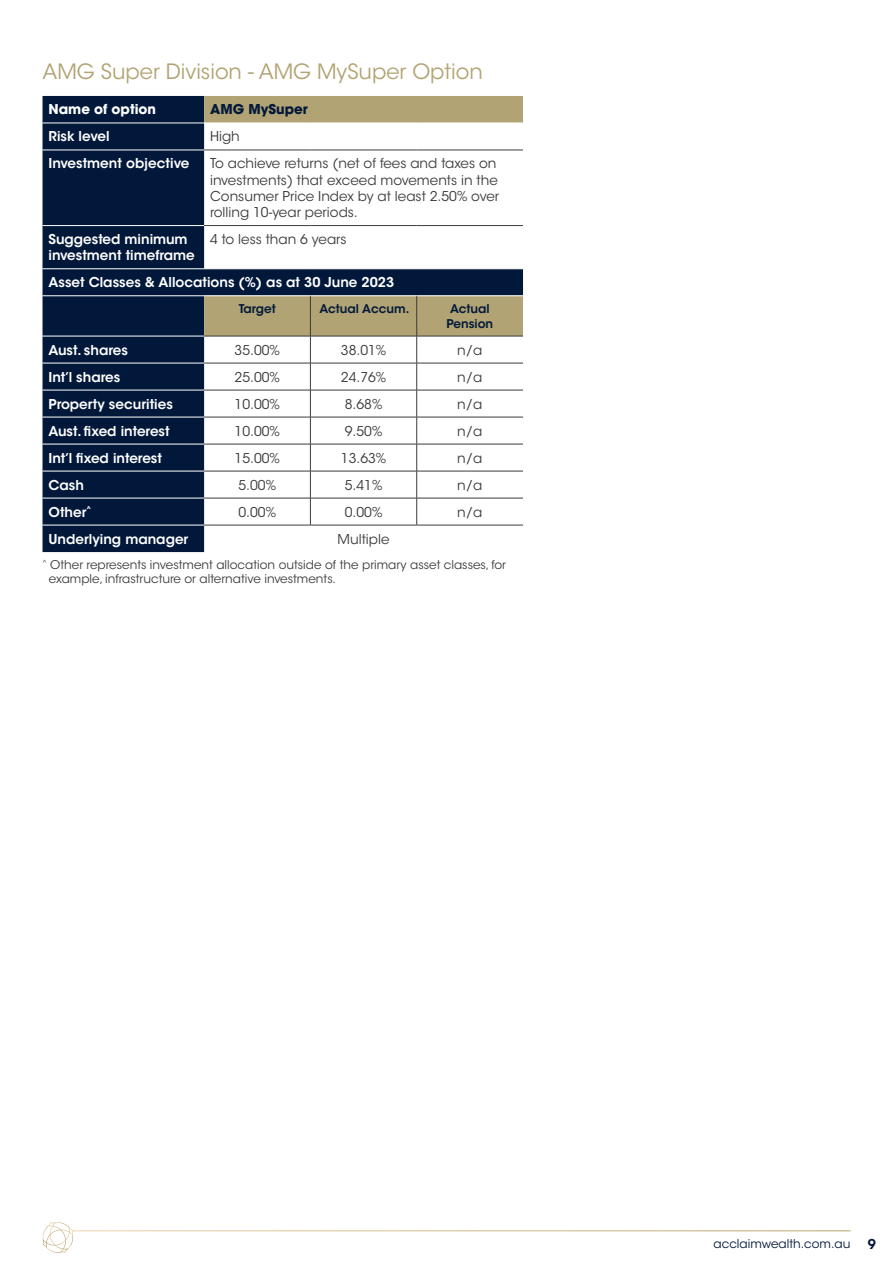
<style>
.page{position:relative;width:893px;height:1263px;background:#fff}
.page>*{position:absolute;margin:0;border:0;box-sizing:border-box;transform-origin:0 0}
.Heading_2{font:21px "ITC Avant Garde Std";color:#b1a373}
.Heading_3{font:13.5px/16.2px "ITC Avant Garde Std";color:#3b3c3b}
.Heading_3-2{font:600 13.5px/16.2px "ITC Avant Garde Std";color:#fff}
.Heading_3-3{font:700 13.5px "ITC Avant Garde Std";color:#fff}
.Heading_3-4{font:700 13.5px "ITC Avant Garde Std";color:#02183a}
.t1{font:600 13.5px "ITC Avant Garde Std";color:#02183a}
.Footnote{font:12px/14.4px "ITC Avant Garde Std";color:#3b3c3b}
.Heading_3-5{font:600 12px/14.4px "ITC Avant Garde Std";color:#02183a}
.t2{font:12px "ITC Avant Garde Std";color:#02183a}
</style>
<div class="page">
<svg style="left:42px;top:1222px;width:32px;height:31px"></svg>
<svg style="left:43px;top:96px;width:480px;height:456px;fill:#02183a"></svg>
<svg style="left:204px;top:96px;width:319px;height:240px"></svg>
<hr style="left:43px;top:123px;width:161px;height:1px;background:#fff">
<hr style="left:43px;top:150px;width:161px;height:1px;background:#fff">
<hr style="left:43px;top:225px;width:161px;height:1px;background:#fff">
<hr style="left:43px;top:268px;width:161px;height:1px;background:#fff">
<hr style="left:204px;top:268px;width:106px;height:1px;background:#fff">
<hr style="left:310px;top:268px;width:107px;height:1px;background:#fff">
<hr style="left:417px;top:268px;width:106px;height:1px;background:#fff">
<hr style="left:204px;top:295px;width:106px;height:1px;background:#fff">
<hr style="left:310px;top:295px;width:107px;height:1px;background:#fff">
<hr style="left:417px;top:295px;width:106px;height:1px;background:#fff">
<hr style="left:43px;top:295px;width:161px;height:1px;background:#fff">
<hr style="left:43px;top:336px;width:161px;height:1px;background:#fff">
<hr style="left:43px;top:363px;width:161px;height:1px;background:#fff">
<hr style="left:43px;top:390px;width:161px;height:1px;background:#fff">
<hr style="left:43px;top:417px;width:161px;height:1px;background:#fff">
<hr style="left:43px;top:444px;width:161px;height:1px;background:#fff">
<hr style="left:43px;top:471px;width:161px;height:1px;background:#fff">
<hr style="left:43px;top:498px;width:161px;height:1px;background:#fff">
<hr style="left:43px;top:525px;width:161px;height:1px;background:#fff">
<hr style="left:204px;top:150px;width:106px;height:1px;background:#3b3c3b">
<hr style="left:310px;top:150px;width:107px;height:1px;background:#3b3c3b">
<hr style="left:417px;top:150px;width:106px;height:1px;background:#3b3c3b">
<hr style="left:204px;top:225px;width:106px;height:1px;background:#3b3c3b">
<hr style="left:310px;top:225px;width:107px;height:1px;background:#3b3c3b">
<hr style="left:417px;top:225px;width:106px;height:1px;background:#3b3c3b">
<hr style="left:310px;top:296px;width:1px;height:40px;background:#3b3c3b">
<hr style="left:416px;top:296px;width:1px;height:40px;background:#3b3c3b">
<hr style="left:204px;top:336px;width:106px;height:1px;background:#3b3c3b">
<hr style="left:310px;top:336px;width:107px;height:1px;background:#3b3c3b">
<hr style="left:417px;top:336px;width:106px;height:1px;background:#3b3c3b">
<hr style="left:204px;top:363px;width:106px;height:1px;background:#3b3c3b">
<hr style="left:310px;top:363px;width:107px;height:1px;background:#3b3c3b">
<hr style="left:417px;top:363px;width:106px;height:1px;background:#3b3c3b">
<hr style="left:204px;top:390px;width:106px;height:1px;background:#3b3c3b">
<hr style="left:310px;top:390px;width:107px;height:1px;background:#3b3c3b">
<hr style="left:417px;top:390px;width:106px;height:1px;background:#3b3c3b">
<hr style="left:204px;top:417px;width:106px;height:1px;background:#3b3c3b">
<hr style="left:310px;top:417px;width:107px;height:1px;background:#3b3c3b">
<hr style="left:417px;top:417px;width:106px;height:1px;background:#3b3c3b">
<hr style="left:204px;top:444px;width:106px;height:1px;background:#3b3c3b">
<hr style="left:310px;top:444px;width:107px;height:1px;background:#3b3c3b">
<hr style="left:417px;top:444px;width:106px;height:1px;background:#3b3c3b">
<hr style="left:204px;top:471px;width:106px;height:1px;background:#3b3c3b">
<hr style="left:310px;top:471px;width:107px;height:1px;background:#3b3c3b">
<hr style="left:417px;top:471px;width:106px;height:1px;background:#3b3c3b">
<hr style="left:204px;top:498px;width:106px;height:1px;background:#3b3c3b">
<hr style="left:310px;top:498px;width:107px;height:1px;background:#3b3c3b">
<svg style="left:310px;top:336px;width:1px;height:189px"></svg>
<hr style="left:417px;top:498px;width:106px;height:1px;background:#3b3c3b">
<svg style="left:416px;top:336px;width:1px;height:189px"></svg>
<hr style="left:204px;top:525px;width:106px;height:1px;background:#3b3c3b">
<hr style="left:310px;top:525px;width:107px;height:1px;background:#3b3c3b">
<hr style="left:417px;top:525px;width:106px;height:1px;background:#3b3c3b">
<hr style="left:204px;top:123px;width:106px;height:1px;background:#fff">
<hr style="left:310px;top:123px;width:107px;height:1px;background:#fff">
<hr style="left:417px;top:123px;width:106px;height:1px;background:#fff">
<p class="Heading_2" style="left:43px;top:59px;width:442px">AMG Super Division - AMG MySuper Option</p>
<p class="Heading_3-3" style="left:49px;top:101px;width:109px">Name of option</p>
<p class="Heading_3-4" style="left:210px;top:101px;width:99px">AMG MySuper</p>
<p class="Heading_3-2" style="left:49px;top:128px;width:63px">Risk level</p>
<p class="Heading_3" style="left:210px;top:129px;width:31px">High</p>
<p class="Heading_3-2" style="left:49px;top:155px;width:142px">Investment objective</p>
<p class="Heading_3" style="left:210px;top:156px;width:291px">To achieve returns (net of fees and taxes on investments) that exceed movements in the Consumer Price Index by at least 2.50% over rolling 10-year periods.</p>
<p class="Heading_3-2" style="left:49px;top:231px;width:148px">Suggested minimum investment timeframe</p>
<p class="Heading_3" style="left:210px;top:231px;width:138px">4 to less than 6 years</p>
<p class="Heading_3-2" style="left:49px;top:274px;width:347px">Asset Classes &amp; Allocations (%) as at 30 June 2023</p>
<p class="Heading_3-5" style="left:239px;top:302px;width:39px">Target</p>
<p class="Heading_3-5" style="left:319px;top:302px;width:92px">Actual Accum.</p>
<p class="Heading_3-5" style="left:446px;top:302px;width:48px">Actual<br>Pension</p>
<p class="Heading_3-2" style="left:49px;top:341px;width:81px">Aust. shares</p>
<p class="Heading_3" style="left:235px;top:342px;width:47px">35.00%</p>
<p class="Heading_3" style="left:341px;top:342px;width:47px">38.01%</p>
<p class="Heading_3" style="left:457px;top:342px;width:27px">n/a</p>
<p class="Heading_3-2" style="left:49px;top:368px;width:73px">Int’l shares</p>
<p class="Heading_3" style="left:235px;top:369px;width:47px">25.00%</p>
<p class="Heading_3" style="left:341px;top:369px;width:47px">24.76%</p>
<p class="Heading_3" style="left:457px;top:369px;width:27px">n/a</p>
<p class="Heading_3-2" style="left:49px;top:395px;width:126px">Property securities</p>
<p class="Heading_3" style="left:235px;top:396px;width:47px">10.00%</p>
<p class="Heading_3" style="left:345px;top:396px;width:39px">8.68%</p>
<p class="Heading_3" style="left:457px;top:396px;width:27px">n/a</p>
<p class="Heading_3-2" style="left:49px;top:422px;width:123px">Aust. fixed interest</p>
<p class="Heading_3" style="left:235px;top:423px;width:47px">10.00%</p>
<p class="Heading_3" style="left:345px;top:423px;width:39px">9.50%</p>
<p class="Heading_3" style="left:457px;top:423px;width:27px">n/a</p>
<p class="Heading_3-2" style="left:49px;top:449px;width:115px">Int’l fixed interest</p>
<p class="Heading_3" style="left:235px;top:450px;width:47px">15.00%</p>
<p class="Heading_3" style="left:341px;top:450px;width:47px">13.63%</p>
<p class="Heading_3" style="left:457px;top:450px;width:27px">n/a</p>
<p class="Heading_3-2" style="left:49px;top:476px;width:37px">Cash</p>
<p class="Heading_3" style="left:238px;top:477px;width:39px">5.00%</p>
<p class="Heading_3" style="left:345px;top:477px;width:39px">5.41%</p>
<p class="Heading_3" style="left:457px;top:477px;width:27px">n/a</p>
<p class="Heading_3-2" style="left:49px;top:503px;width:44px">Other<sup>^</sup></p>
<p class="Heading_3" style="left:238px;top:504px;width:39px">0.00%</p>
<p class="Heading_3" style="left:345px;top:504px;width:39px">0.00%</p>
<p class="Heading_3" style="left:457px;top:504px;width:27px">n/a</p>
<p class="Heading_3-2" style="left:49px;top:530px;width:141px">Underlying manager</p>
<p class="Heading_3" style="left:338px;top:531px;width:53px">Multiple</p>
<p class="Footnote" style="left:49px;top:558px;width:459px;text-indent:-6px"><sup>^</sup> Other represents investment allocation outside of the primary asset classes, for example, infrastructure or alternative investments.</p>
<p class="t2" style="left:714px;top:1237px;width:138px">acclaimwealth.com.au</p>
<p class="t1" style="left:868px;top:1236px;width:10px">9</p>
</div>
